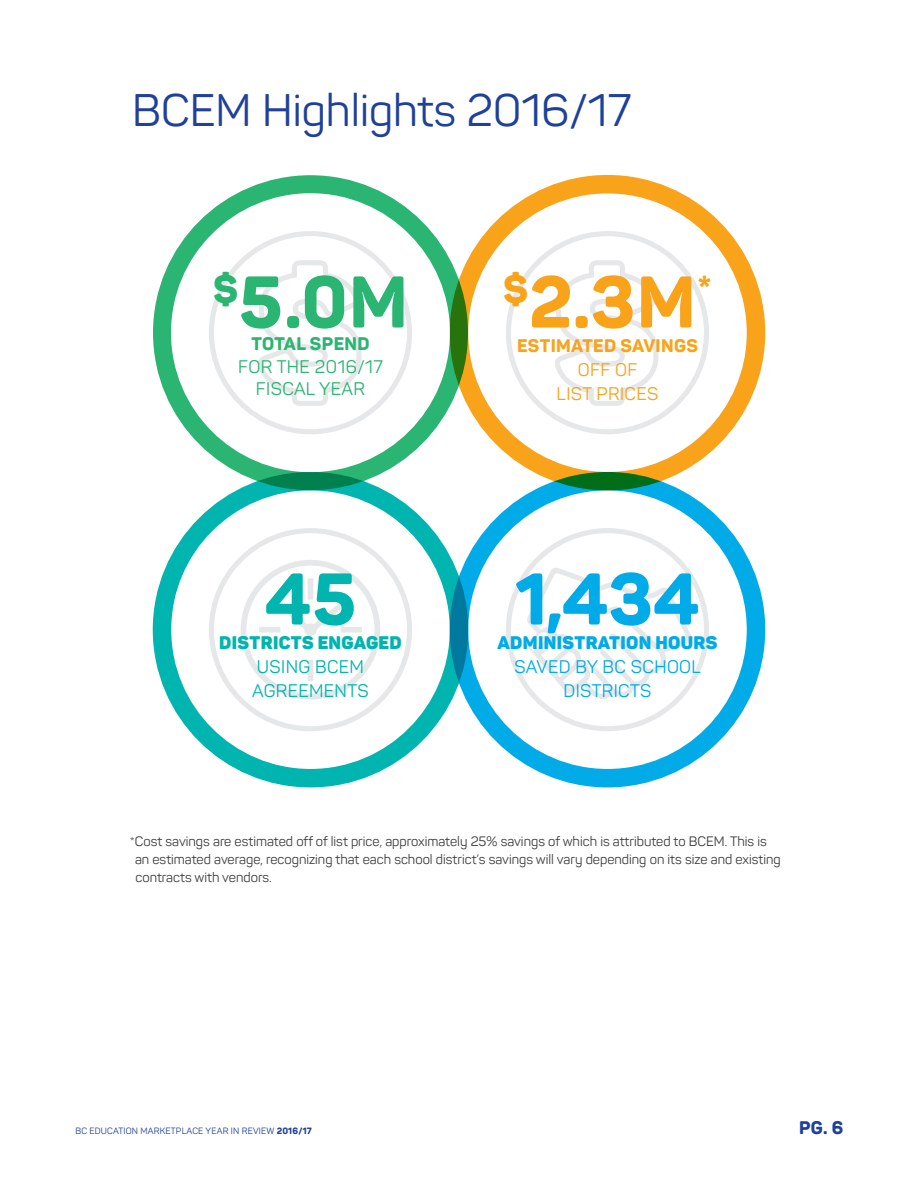
<style>
.page{position:relative;width:918px;height:1188px;background:#fff}
.page>*{position:absolute;margin:0;border:0;box-sizing:border-box;transform-origin:0 0}
.t1{font:800 72px "Panton";color:#f9a31b}
.t2{font:800 72px "Panton";color:#00abe7}
.t3{font:800 72px "Panton";color:#2bb572}
.t4{font:800 72px "Panton";color:#00b5af}
.t5{font:45px "Panton";color:#20419a}
.t6{font:800 42px "Panton";color:#2bb572}
.t7{font:18px/24px "Panton";letter-spacing:.02em;color:#00abe7;text-align:center}
.t8{font:18px/22.5px "Panton";letter-spacing:.02em;color:#2bb572;text-align:center}
.t9{font:18px/24px "Panton";letter-spacing:.02em;color:#00b5af}
.t10{font:900 18px "Panton";letter-spacing:.02em;color:#00abe7}
.t11{font:900 18px "Panton";letter-spacing:.02em;color:#00b5af}
.t12{font:800 18px "Panton";letter-spacing:.02em;color:#f9a31b}
.t13{font:18px/24px "Panton";letter-spacing:.02em;color:#f9a31b;text-align:center}
.t14{font:800 18px "Panton";letter-spacing:.02em;color:#2bb572}
.t15{font:800 18px "Panton";color:#20419a}
.t16{font:13.5px/18px "Panton";color:#3e3e3f}
.t17{font:9px "Panton";letter-spacing:.02em;color:#20419a}
.s1{font-size:72px}
.s2{font-weight:800}
</style>
<div class="page">
<svg style="left:152px;top:175px;width:614px;height:613px"></svg>
<h2 class="t5" style="left:132px;top:83px;width:500px">BCEM Highlights 2016/17</h2>
<h3 class="t6" style="left:213px;top:262px;width:71px">$<span class="s1">5</span></h3>
<h3 class="t14" style="left:251px;top:332px;width:120px">TOTAL SPEND</h3>
<h1 class="t3" style="left:284px;top:257px;width:125px">.0M</h1>
<h3 class="t8" style="left:238px;top:355px;width:146px">FOR THE 2016/17<br>FISCAL YEAR</h3>
<h1 class="t4" style="left:265px;top:554px;width:93px">45</h1>
<h3 class="t11" style="left:219px;top:631px;width:184px">DISTRICTS ENGAGED</h3>
<h3 class="t9" style="left:252px;top:654px;width:118px">USING BCEM<br>AGREEMENTS</h3>
<h1 class="t1" style="left:503px;top:257px;width:210px"><sup>$</sup>2.3M<sup>*</sup></h1>
<h3 class="t12" style="left:517px;top:334px;width:182px">ESTIMATED SAVINGS</h3>
<h3 class="t13" style="left:557px;top:357px;width:103px">OFF OF<br>LIST PRICES</h3>
<h1 class="t2" style="left:515px;top:554px;width:186px">1,434</h1>
<h3 class="t10" style="left:498px;top:631px;width:221px">ADMINISTRATION HOURS</h3>
<h3 class="t7" style="left:514px;top:654px;width:188px">SAVED BY BC SCHOOL<br>DISTRICTS</h3>
<p class="t16" style="left:135px;top:833px;width:647px;text-indent:-5px">*Cost savings are estimated off of list price, approximately 25% savings of which is attributed to BCEM. This is an estimated average, recognizing that each school district’s savings will vary depending on its size and existing contracts with vendors.</p>
<p class="t17" style="left:75px;top:1125px;width:238px">BC EDUCATION MARKETPLACE YEAR IN REVIEW <span class="s2">2016/17</span></p>
<h3 class="t15" style="left:799px;top:1116px;width:46px">PG. 6</h3>
</div>
